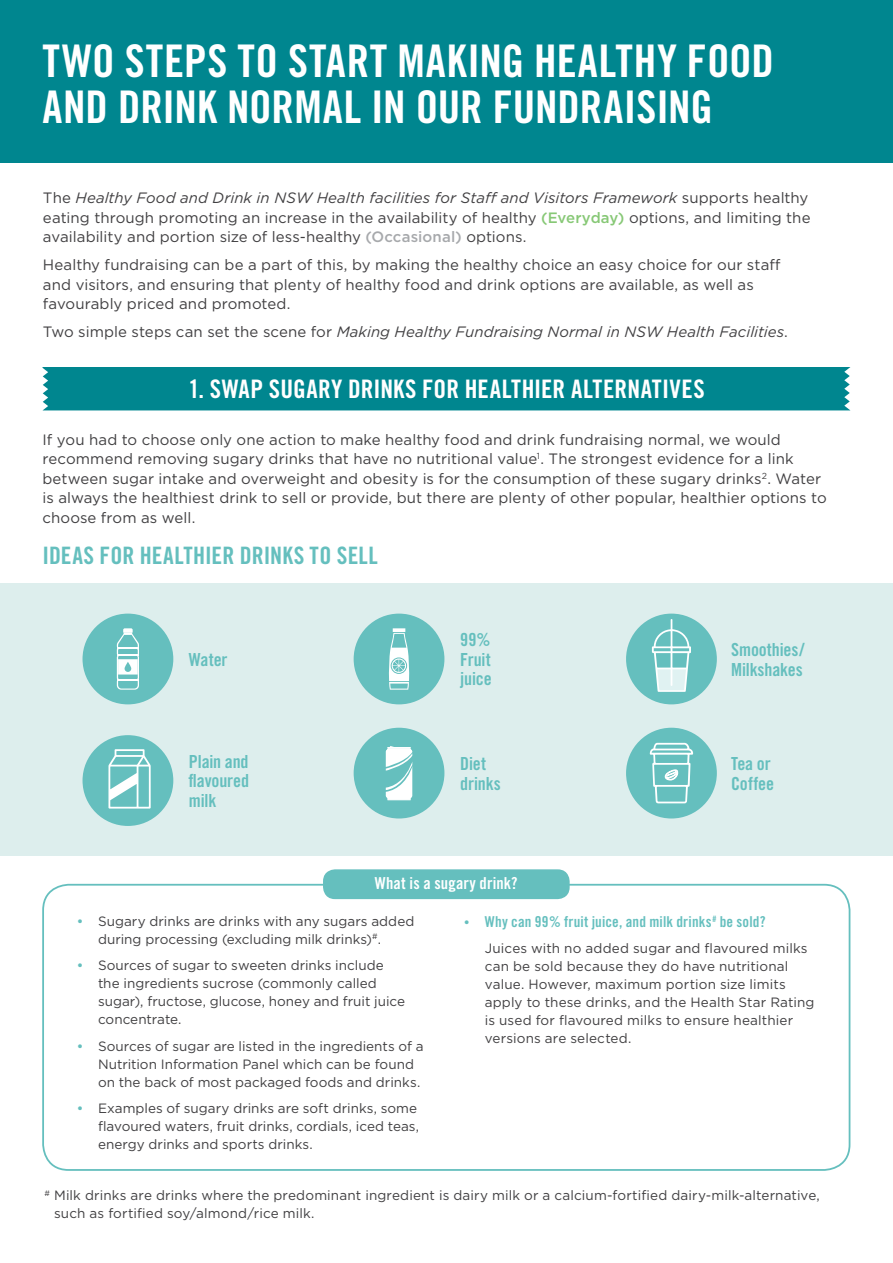
<style>
.page{position:relative;width:893px;height:1263px;background:#fff}
.page>*{position:absolute;margin:0;border:0;box-sizing:border-box;transform-origin:0 0}
.t1{font:45px/46.5px "Trade Gothic Bold Cond Twenty";color:#fff}
.t2{font:25.5px "Trade Gothic Bold Cond Twenty";letter-spacing:.01em;color:#fff}
.t3{font:24px "Trade Gothic Bold Cond Twenty";letter-spacing:.005em;color:#65bfbe}
.t4{font:18px/19.5px "Trade Gothic Bold Cond Twenty";letter-spacing:-.01em;color:#65bfbe}
.t5{font:16.5px "Trade Gothic Bold Cond Twenty";letter-spacing:.01em;color:#fff}
.t6{font:15px/19.5px "Gotham";letter-spacing:.005em;color:#414042}
.t7{font:italic 15px "Gotham";color:#414042}
.t8{font:15px "Trade Gothic Bold Cond Twenty";letter-spacing:.01em;color:#65bfbe}
.t9{font:13.5px/18px "Gotham";letter-spacing:.005em;color:#414042}
.s1{font-style:italic}
.s2{font-weight:500;color:#87c876}
.s3{font-weight:500;color:#a7a9ac}
.s4{font-style:normal}
.s5{font-family:"Gotham";font-weight:500;font-size:13.5px}
.s6{font-weight:500;color:#65bfbe}
</style>
<div class="page">
<div style="left:0;top:0;width:893px;height:163px;background:#00868f"></div>
<div style="left:43px;top:367px;width:807px;height:43px;background:#00868f"></div>
<div style="left:0;top:583px;width:893px;height:273px;background:#ddeeed"></div>
<div style="left:83px;top:614px;width:90px;height:90px;background:#65bfbe;border-radius:50%"></div>
<svg style="left:117px;top:628px;width:22px;height:62px"></svg>
<div style="left:626px;top:614px;width:91px;height:90px;background:#65bfbe;border-radius:50%"></div>
<svg style="left:652px;top:619px;width:39px;height:73px"></svg>
<div style="left:354px;top:614px;width:90px;height:90px;background:#65bfbe;border-radius:50%"></div>
<svg style="left:389px;top:628px;width:20px;height:62px"></svg>
<div style="left:83px;top:735px;width:90px;height:91px;background:#65bfbe;border-radius:50%"></div>
<svg style="left:108px;top:749px;width:43px;height:59px"></svg>
<div style="left:626px;top:728px;width:91px;height:90px;background:#65bfbe;border-radius:50%"></div>
<svg style="left:650px;top:743px;width:43px;height:60px"></svg>
<div style="left:354px;top:728px;width:90px;height:90px;background:#65bfbe;border-radius:50%"></div>
<svg style="left:386px;top:746px;width:26px;height:54px"></svg>
<div style="left:42px;top:884px;width:808px;height:287px;border:2px solid #65bfbe;border-radius:26px"></div>
<div style="left:323px;top:869px;width:247px;height:30px;background:#65bfbe;border-radius:12px"></div>
<h1 class="t1" style="left:43px;top:37px;width:733px">TWO STEPS TO START MAKING HEALTHY FOOD<br>AND DRINK NORMAL IN OUR FUNDRAISING</h1>
<p class="t6" style="left:43px;top:188px;width:769px">The <span class="s1">Healthy Food and Drink in NSW Health facilities for Staff and Visitors Framework</span> supports healthy eating through promoting an increase in the availability of healthy <span class="s2">(Everyday)</span> options, and limiting the availability and portion size of less-healthy <span class="s3">(Occasional)</span> options.</p>
<p class="t6" style="left:43px;top:255px;width:739px">Healthy fundraising can be a part of this, by making the healthy choice an easy choice for our staff and visitors, and ensuring that plenty of healthy food and drink options are available, as well as favourably priced and promoted.</p>
<p class="t7" style="left:43px;top:322px;width:746px"><span class="s4">Two simple steps can set the scene for</span> Making Healthy Fundraising Normal in NSW Health Facilities<span class="s4">.</span></p>
<h2 class="t2" style="left:188px;top:373px;width:518px">1. SWAP SUGARY DRINKS FOR HEALTHIER ALTERNATIVES</h2>
<p class="t6" style="left:43px;top:430px;width:786px">If you had to choose only one action to make healthy food and drink fundraising normal, we would recommend removing sugary drinks that have no nutritional value<sup>1</sup>. The strongest evidence for a link between sugar intake and overweight and obesity is for the consumption of these sugary drinks<sup>2</sup>. Water is always the healthiest drink to sell or provide, but there are plenty of other popular, healthier options to choose from as well.</p>
<h3 class="t3" style="left:43px;top:540px;width:337px">IDEAS FOR HEALTHIER DRINKS TO SELL</h3>
<h3 class="t4" style="left:460px;top:630px;width:33px;text-align:justify">99% Fruit juice</h3>
<h3 class="t4" style="left:189px;top:649px;width:40px">Water</h3>
<h3 class="t4" style="left:731px;top:640px;width:75px">Smoothies/<br>Milkshakes</h3>
<h3 class="t4" style="left:189px;top:752px;width:62px;text-align:justify">Plain and flavoured milk</h3>
<h3 class="t4" style="left:731px;top:754px;width:44px">Tea or<br>Coffee</h3>
<h3 class="t4" style="left:460px;top:754px;width:42px">Diet drinks</h3>
<p class="t5" style="left:375px;top:873px;width:144px">What is a sugary drink?</p>
<p class="t8" style="left:463px;top:912px;width:304px"><span class="s5">•</span> Why can 99% fruit juice, and milk drinks<sup>#</sup> be sold?</p>
<p class="t9" style="left:485px;top:939px;width:331px">Juices with no added sugar and flavoured milks can be sold because they do have nutritional value. However, maximum portion size limits apply to these drinks, and the Health Star Rating is used for flavoured milks to ensure healthier versions are selected.</p>
<p class="t9" style="left:98px;top:912px;width:318px;text-indent:-21px"><span class="s6">•</span> Sugary drinks are drinks with any sugars added during processing (excluding milk drinks)<sup>#</sup>.</p>
<p class="t9" style="left:98px;top:956px;width:309px;text-indent:-21px"><span class="s6">•</span> Sources of sugar to sweeten drinks include the ingredients sucrose (commonly called sugar), fructose, glucose, honey and fruit juice concentrate.</p>
<p class="t9" style="left:98px;top:1037px;width:327px;text-indent:-21px"><span class="s6">•</span> Sources of sugar are listed in the ingredients of a<br>Nutrition Information Panel which can be found on the back of most packaged foods and drinks.</p>
<p class="t9" style="left:98px;top:1099px;width:323px;text-indent:-21px"><span class="s6">•</span> Examples of sugary drinks are soft drinks, some flavoured waters, fruit drinks, cordials, iced teas, energy drinks and sports drinks.</p>
<p class="t9" style="left:54px;top:1186px;width:767px;text-indent:-10px"><sup>#</sup> Milk drinks are drinks where the predominant ingredient is dairy milk or a calcium-fortified dairy-milk-alternative, such as fortified soy/almond/rice milk.</p>
</div>
